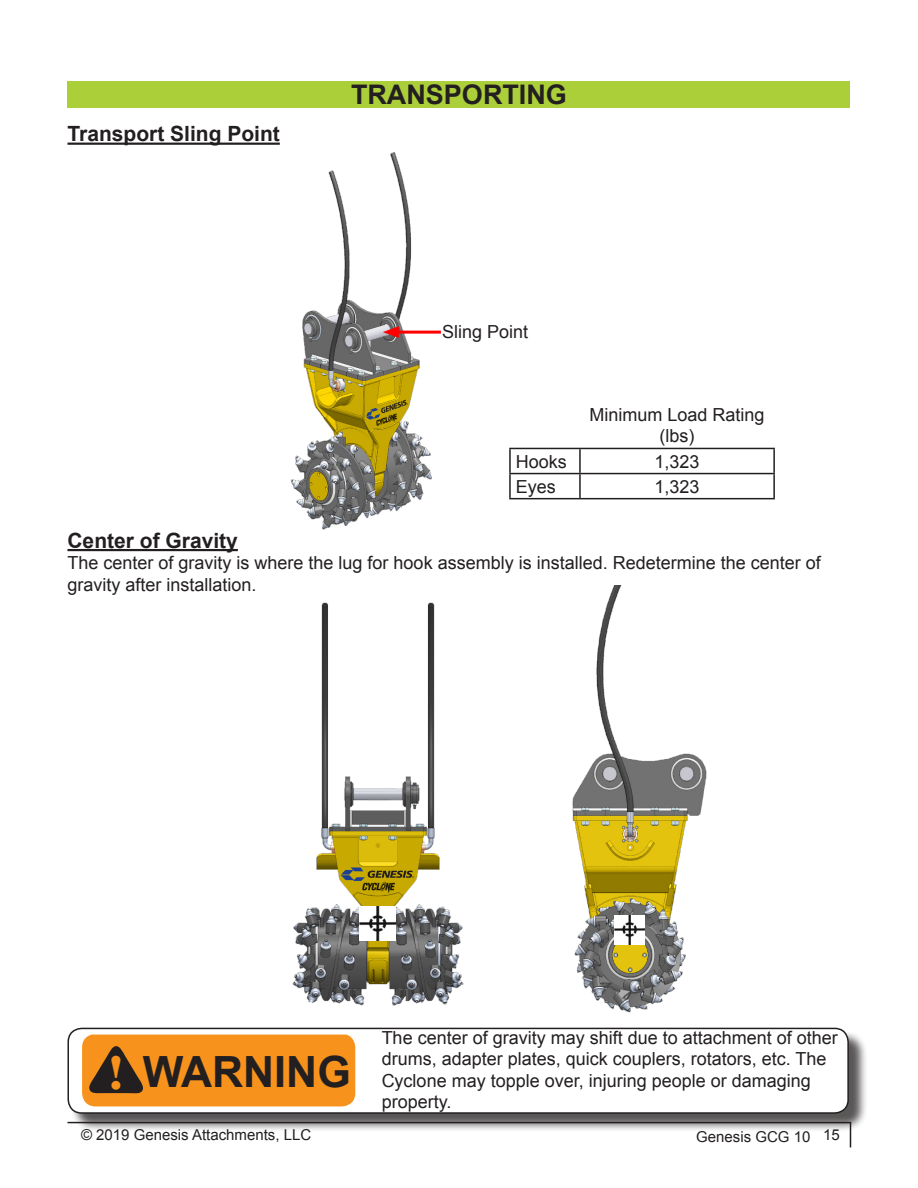
<style>
.page{position:relative;width:918px;height:1188px;background:#fff}
.page>*{position:absolute;margin:0;border:0;box-sizing:border-box;transform-origin:0 0}
.t1{font:700 43.05px "Arial";color:#231f20}
.Section_Headings{font:700 27px "Arial";color:#231f20}
.Paragraph_Headings{font:700 21px "Arial";color:#231f20}
.General_Paragraph_St{font:18px/21.6px "Arial";color:#231f20}
.t2{font:15px "Arial";color:#231f20}
.s1{font-family:"Georgia";font-size:47.4px;color:#f7931d}
</style>
<div class="page">
<div style="left:68px;top:81px;width:782px;height:27px;background:#abcf38"></div>
<hr style="left:509px;top:449px;width:2px;height:24px;background:#231f20">
<hr style="left:579px;top:449px;width:2px;height:24px;background:#231f20">
<hr style="left:773px;top:449px;width:2px;height:24px;background:#231f20">
<hr style="left:509px;top:473px;width:71px;height:1px;background:#231f20">
<hr style="left:509px;top:474px;width:2px;height:24px;background:#231f20">
<hr style="left:580px;top:473px;width:195px;height:1px;background:#231f20">
<hr style="left:579px;top:474px;width:2px;height:24px;background:#231f20">
<hr style="left:773px;top:474px;width:2px;height:24px;background:#231f20">
<hr style="left:509px;top:498px;width:71px;height:1px;background:#231f20">
<hr style="left:580px;top:498px;width:195px;height:1px;background:#231f20">
<hr style="left:509px;top:448px;width:71px;height:1px;background:#231f20">
<hr style="left:580px;top:448px;width:195px;height:1px;background:#231f20">
<hr style="left:68px;top:1122px;width:783px;height:1px;background:#231f20">
<svg style="left:850px;top:1133px;width:1px;height:14px"></svg>
<hr style="left:68px;top:143px;width:212px;height:2px;background:#231f20">
<img style="left:290px;top:152px;width:148px;height:378px">
<hr style="left:393px;top:331px;width:48px;height:3px;background:#f00">
<svg style="left:383px;top:326px;width:16px;height:12px"></svg>
<hr style="left:68px;top:549px;width:170px;height:2px;background:#231f20">
<img style="left:292px;top:602px;width:172px;height:404px">
<img style="left:572px;top:586px;width:135px;height:427px">
<img style="left:360px;top:906px;width:35px;height:35px">
<img style="left:614px;top:915px;width:31px;height:30px">
<div style="left:70px;top:1030px;width:797px;height:103px;background:#231f20;opacity:.75"></div>
<div style="left:68px;top:1028px;width:780px;height:85px;background:#fff;border-radius:14px"></div>
<div style="left:68px;top:1028px;width:781px;height:86px;border:2px solid #231f20;border-radius:14px"></div>
<svg style="left:82px;top:1035px;width:273px;height:71px;background:#e58a1e"></svg>
<p class="Paragraph_Headings" style="left:68px;top:120px;width:214px">Transport Sling Point</p>
<p class="Section_Headings" style="left:351px;top:77px;width:217px">TRANSPORTING</p>
<p class="General_Paragraph_St" style="left:442px;top:321px;width:88px">Sling Point</p>
<p class="General_Paragraph_St" style="left:590px;top:404px;width:177px">Minimum Load Rating</p>
<p class="General_Paragraph_St" style="left:660px;top:426px;width:36px">(lbs)</p>
<p class="General_Paragraph_St" style="left:516px;top:451px;width:53px">Hooks</p>
<p class="General_Paragraph_St" style="left:655px;top:451px;width:47px">1,323</p>
<p class="General_Paragraph_St" style="left:516px;top:476px;width:42px">Eyes</p>
<p class="General_Paragraph_St" style="left:655px;top:476px;width:47px">1,323</p>
<p class="Paragraph_Headings" style="left:68px;top:526px;width:172px">Center of Gravity</p>
<p class="General_Paragraph_St" style="left:68px;top:553px;width:755px">The center of gravity is where the lug for hook assembly is installed. Redetermine the center of gravity after installation.</p>
<p class="t1" style="left:107px;top:1044px;width:245px"><span class="s1">!</span> WARNING</p>
<p class="General_Paragraph_St" style="left:382px;top:1027px;width:458px">The center of gravity may shift due to attachment of other drums, adapter plates, quick couplers, rotators, etc. The Cyclone may topple over, injuring people or damaging property.</p>
<p class="t2" style="left:81px;top:1125px;width:232px">© 2019 Genesis Attachments, LLC</p>
<p class="t2" style="left:696px;top:1127px;width:145px">Genesis GCG 10 15</p>
</div>
